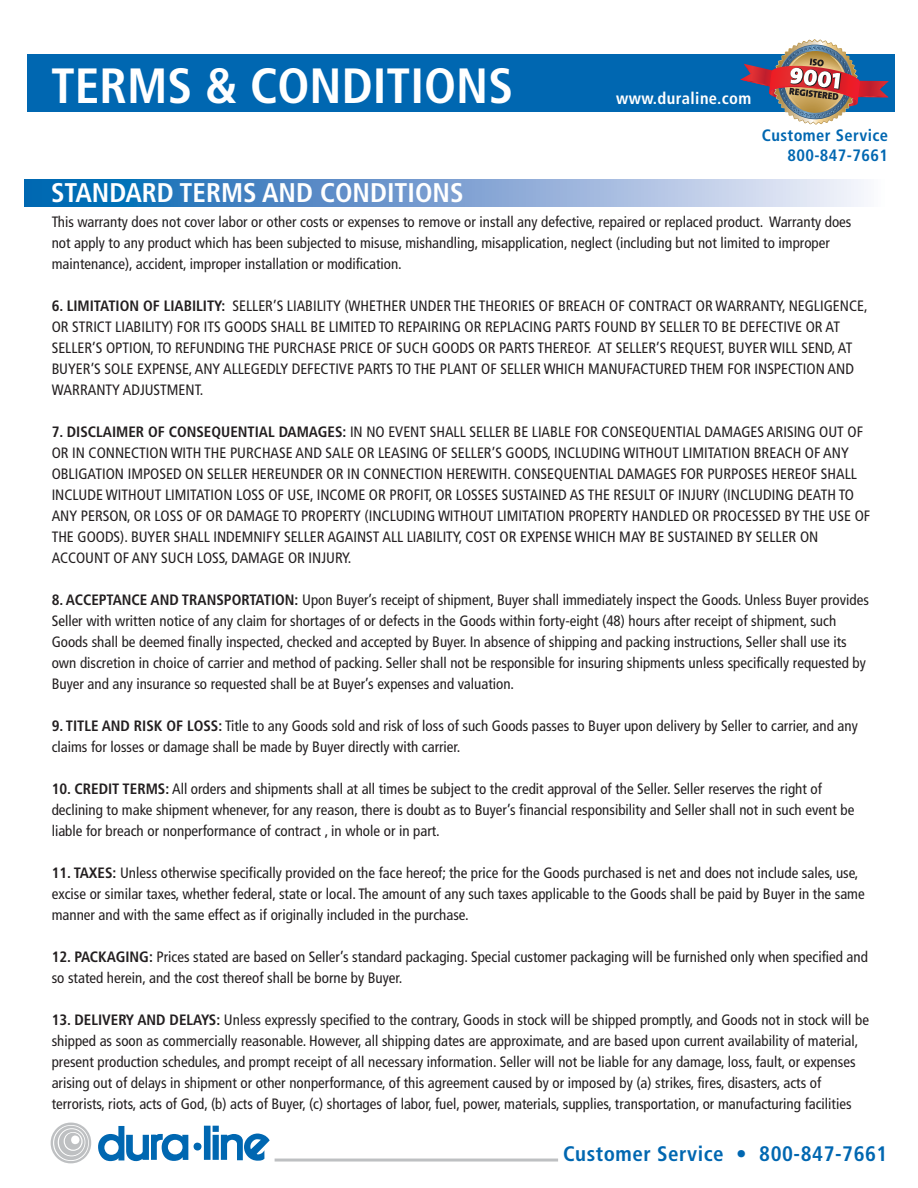
<style>
.page{position:relative;width:918px;height:1188px;background:#fff}
.page>*{position:absolute;margin:0;border:0;box-sizing:border-box;transform-origin:0 0}
.t1{font:700 condensed 49.5px "Frutiger";color:#fff}
.t2{font:700 condensed 27px "Frutiger";color:#fff}
.t3{font:700 condensed 21px "Frutiger";letter-spacing:.025em;color:#0067b1}
.t4{font:700 condensed 16.5px/19.8px "Frutiger";letter-spacing:.025em;color:#0067b1;text-align:right}
.t5{font:700 condensed 16.5px "Frutiger";letter-spacing:.025em;color:#fff}
.t6{font:condensed 15px/21px "Frutiger";color:#231f20}
.s1{font-weight:700}
</style>
<div class="page">
<svg style="left:25px;top:180px;width:839px;height:26px;background:#77a3d2"></svg>
<div style="left:27px;top:54px;width:867px;height:57px;background:#0067b1"></div>
<svg style="left:740px;top:39px;width:149px;height:86px"></svg>
<svg style="left:51px;top:1123px;width:40px;height:40px"></svg>
<svg style="left:98px;top:1126px;width:172px;height:35px"></svg>
<hr style="left:275px;top:1159px;width:283px;height:3px;background:#bec0c2">
<h1 class="t1" style="left:51px;top:57px;width:464px">TERMS &amp; CONDITIONS</h1>
<h2 class="t2" style="left:51px;top:177px;width:414px">STANDARD TERMS AND CONDITIONS</h2>
<p class="t5" style="left:616px;top:88px;width:137px">www.duraline.com</p>
<p class="t4" style="left:762px;top:125px;width:128px">Customer Service<br>800-847-7661</p>
<p class="t6" style="left:52px;top:211px;width:801px">This warranty does not cover labor or other costs or expenses to remove or install any defective, repaired or replaced product. Warranty does not apply to any product which has been subjected to misuse, mishandling, misapplication, neglect (including but not limited to improper maintenance), accident, improper installation or modification.</p>
<p class="t6" style="left:52px;top:295px;width:817px"><span class="s1">6. LIMITATION OF LIABILITY:</span> SELLER’S LIABILITY (WHETHER UNDER THE THEORIES OF BREACH OF CONTRACT OR WARRANTY, NEGLIGENCE, OR STRICT LIABILITY) FOR ITS GOODS SHALL BE LIMITED TO REPAIRING OR REPLACING PARTS FOUND BY SELLER TO BE DEFECTIVE OR AT SELLER’S OPTION, TO REFUNDING THE PURCHASE PRICE OF SUCH GOODS OR PARTS THEREOF. AT SELLER’S REQUEST, BUYER WILL SEND, AT BUYER’S SOLE EXPENSE, ANY ALLEGEDLY DEFECTIVE PARTS TO THE PLANT OF SELLER WHICH MANUFACTURED THEM FOR INSPECTION AND WARRANTY ADJUSTMENT.</p>
<p class="t6" style="left:52px;top:421px;width:820px"><span class="s1">7. DISCLAIMER OF CONSEQUENTIAL DAMAGES:</span> IN NO EVENT SHALL SELLER BE LIABLE FOR CONSEQUENTIAL DAMAGES ARISING OUT OF OR IN CONNECTION WITH THE PURCHASE AND SALE OR LEASING OF SELLER’S GOODS, INCLUDING WITHOUT LIMITATION BREACH OF ANY OBLIGATION IMPOSED ON SELLER HEREUNDER OR IN CONNECTION HEREWITH. CONSEQUENTIAL DAMAGES FOR PURPOSES HEREOF SHALL INCLUDE WITHOUT LIMITATION LOSS OF USE, INCOME OR PROFIT, OR LOSSES SUSTAINED AS THE RESULT OF INJURY (INCLUDING DEATH TO ANY PERSON, OR LOSS OF OR DAMAGE TO PROPERTY (INCLUDING WITHOUT LIMITATION PROPERTY HANDLED OR PROCESSED BY THE USE OF THE GOODS). BUYER SHALL INDEMNIFY SELLER AGAINST ALL LIABILITY, COST OR EXPENSE WHICH MAY BE SUSTAINED BY SELLER ON ACCOUNT OF ANY SUCH LOSS, DAMAGE OR INJURY.</p>
<p class="t6" style="left:52px;top:589px;width:819px"><span class="s1">8. ACCEPTANCE AND TRANSPORTATION:</span> Upon Buyer’s receipt of shipment, Buyer shall immediately inspect the Goods. Unless Buyer provides Seller with written notice of any claim for shortages of or defects in the Goods within forty-eight (48) hours after receipt of shipment, such Goods shall be deemed finally inspected, checked and accepted by Buyer. In absence of shipping and packing instructions, Seller shall use its own discretion in choice of carrier and method of packing. Seller shall not be responsible for insuring shipments unless specifically requested by Buyer and any insurance so requested shall be at Buyer’s expenses and valuation.</p>
<p class="t6" style="left:52px;top:715px;width:808px"><span class="s1">9. TITLE AND RISK OF LOSS:</span> Title to any Goods sold and risk of loss of such Goods passes to Buyer upon delivery by Seller to carrier, and any claims for losses or damage shall be made by Buyer directly with carrier.</p>
<p class="t6" style="left:52px;top:778px;width:804px"><span class="s1">10. CREDIT TERMS:</span> All orders and shipments shall at all times be subject to the credit approval of the Seller. Seller reserves the right of declining to make shipment whenever, for any reason, there is doubt as to Buyer’s financial responsibility and Seller shall not in such event be liable for breach or nonperformance of contract , in whole or in part.</p>
<p class="t6" style="left:52px;top:862px;width:815px"><span class="s1">11. TAXES:</span> Unless otherwise specifically provided on the face hereof; the price for the Goods purchased is net and does not include sales, use, excise or similar taxes, whether federal, state or local. The amount of any such taxes applicable to the Goods shall be paid by Buyer in the same manner and with the same effect as if originally included in the purchase.</p>
<p class="t6" style="left:52px;top:946px;width:818px"><span class="s1">12. PACKAGING:</span> Prices stated are based on Seller’s standard packaging. Special customer packaging will be furnished only when specified and so stated herein, and the cost thereof shall be borne by Buyer.</p>
<p class="t6" style="left:52px;top:1009px;width:819px"><span class="s1">13. DELIVERY AND DELAYS:</span> Unless expressly specified to the contrary, Goods in stock will be shipped promptly, and Goods not in stock will be shipped as soon as commercially reasonable. However, all shipping dates are approximate, and are based upon current availability of material, present production schedules, and prompt receipt of all necessary information. Seller will not be liable for any damage, loss, fault, or expenses arising out of delays in shipment or other nonperformance, of this agreement caused by or imposed by (a) strikes, fires, disasters, acts of terrorists, riots, acts of God, (b) acts of Buyer, (c) shortages of labor, fuel, power, materials, supplies, transportation, or manufacturing facilities</p>
<h3 class="t3" style="left:563px;top:1142px;width:326px">Customer Service • 800-847-7661</h3>
</div>
